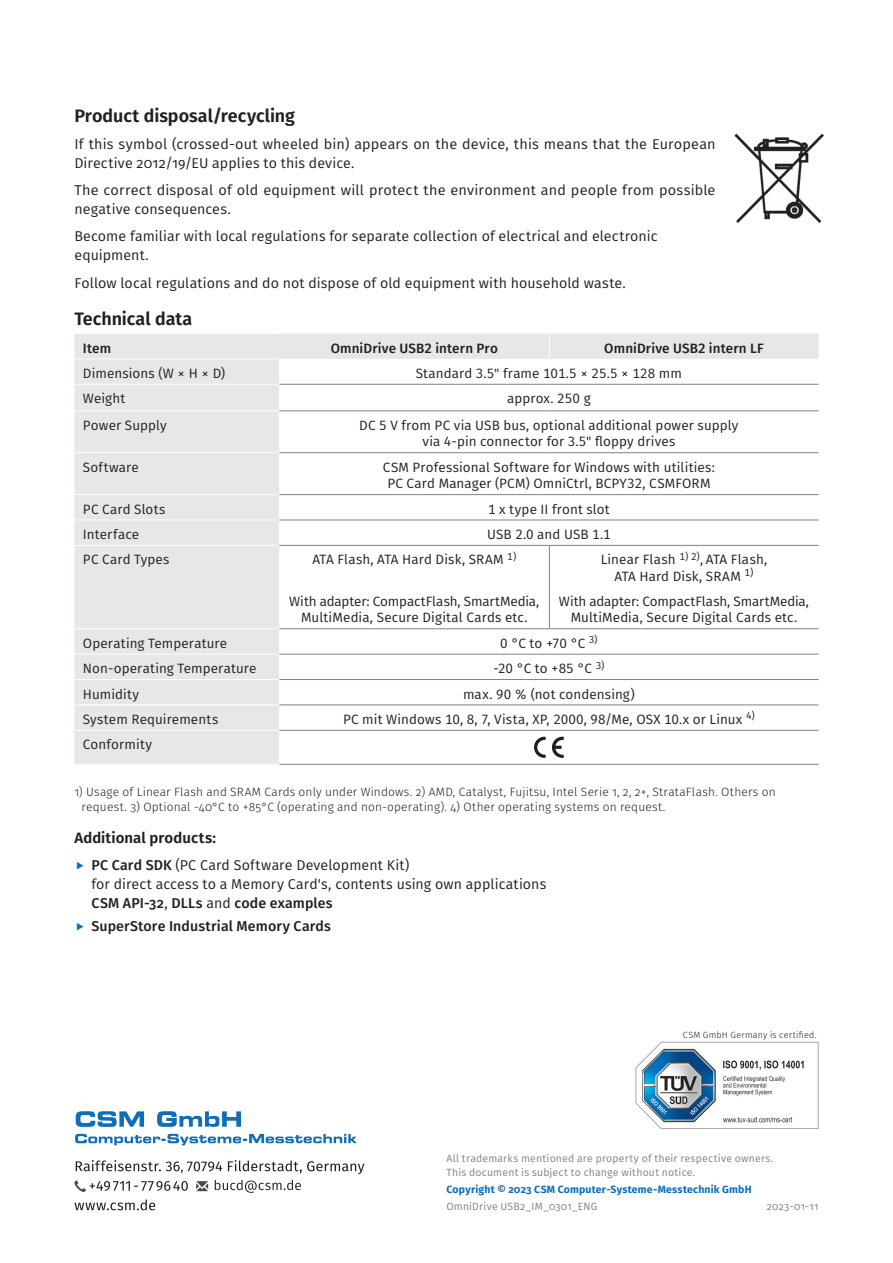
<style>
.page{position:relative;width:893px;height:1263px;background:#fff}
.page>*{position:absolute;margin:0;border:0;box-sizing:border-box;transform-origin:0 0}
.t1{font:600 18px "Fira Sans";letter-spacing:-.005em;color:#231f20}
.t2{font:600 15px "Fira Sans";letter-spacing:.005em;color:#231f20}
.Text{font:14.25px/18.8px "Fira Sans";letter-spacing:.01em;color:#231f20}
.t3{font:500 14.25px "Fira Sans";letter-spacing:.01em;color:#231f20}
.Text_Tabelle{font:13.5px/16.5px "Fira Sans";letter-spacing:.01em;color:#231f20;text-align:center}
.Headline_Tabelle{font:500 13.5px "Fira Sans";letter-spacing:.01em;color:#231f20}
.Anmerkung{font:300 12px/14.4px "Fira Sans";letter-spacing:.015em;color:#231f20}
.Copyright{font:10.5px/13.5px "Fira Sans";letter-spacing:.02em;color:#808285}
.Copyright-2{font:700 10.5px "Fira Sans";letter-spacing:.02em;color:#0f6eb8}
.Bildtext{font:300 9px "Fira Sans";letter-spacing:.025em;color:#231f20}
.s1{font-weight:500}
</style>
<div class="page">
<div style="left:74px;top:333px;width:745px;height:431px;background:#e6e7e9"></div>
<svg style="left:279px;top:359px;width:540px;height:405px"></svg>
<hr style="left:279px;top:384px;width:270px;height:1px;background:#808285">
<hr style="left:549px;top:384px;width:270px;height:1px;background:#808285">
<hr style="left:279px;top:411px;width:270px;height:1px;background:#808285">
<hr style="left:549px;top:411px;width:270px;height:1px;background:#808285">
<hr style="left:279px;top:452px;width:270px;height:1px;background:#808285">
<hr style="left:549px;top:452px;width:270px;height:1px;background:#808285">
<hr style="left:279px;top:494px;width:270px;height:1px;background:#808285">
<hr style="left:549px;top:494px;width:270px;height:1px;background:#808285">
<hr style="left:279px;top:520px;width:270px;height:1px;background:#808285">
<hr style="left:549px;top:520px;width:270px;height:1px;background:#808285">
<hr style="left:279px;top:545px;width:270px;height:1px;background:#808285">
<hr style="left:549px;top:545px;width:270px;height:1px;background:#808285">
<hr style="left:279px;top:628px;width:270px;height:1px;background:#808285">
<hr style="left:549px;top:628px;width:270px;height:1px;background:#808285">
<hr style="left:279px;top:654px;width:270px;height:1px;background:#808285">
<hr style="left:549px;top:654px;width:270px;height:1px;background:#808285">
<hr style="left:279px;top:679px;width:270px;height:1px;background:#808285">
<hr style="left:549px;top:679px;width:270px;height:1px;background:#808285">
<hr style="left:279px;top:705px;width:270px;height:1px;background:#808285">
<hr style="left:549px;top:705px;width:270px;height:1px;background:#808285">
<hr style="left:279px;top:730px;width:270px;height:1px;background:#808285">
<hr style="left:549px;top:730px;width:270px;height:1px;background:#808285">
<hr style="left:279px;top:764px;width:270px;height:1px;background:#808285">
<hr style="left:549px;top:764px;width:270px;height:1px;background:#808285">
<hr style="left:74px;top:358px;width:205px;height:1px;background:#fff">
<hr style="left:74px;top:384px;width:205px;height:1px;background:#fff">
<hr style="left:74px;top:410px;width:205px;height:1px;background:#fff">
<hr style="left:74px;top:452px;width:205px;height:1px;background:#fff">
<hr style="left:74px;top:494px;width:205px;height:1px;background:#fff">
<hr style="left:74px;top:520px;width:205px;height:1px;background:#fff">
<hr style="left:74px;top:545px;width:205px;height:1px;background:#fff">
<hr style="left:74px;top:628px;width:205px;height:1px;background:#fff">
<hr style="left:74px;top:654px;width:205px;height:1px;background:#fff">
<hr style="left:74px;top:679px;width:205px;height:1px;background:#fff">
<hr style="left:74px;top:704px;width:205px;height:1px;background:#fff">
<hr style="left:74px;top:730px;width:205px;height:1px;background:#fff">
<hr style="left:74px;top:333px;width:205px;height:1px;background:#fff">
<svg style="left:549px;top:333px;width:1px;height:26px"></svg>
<hr style="left:549px;top:545px;width:1px;height:84px;background:#808285">
<svg style="left:552px;top:737px;width:12px;height:21px"></svg>
<svg style="left:534px;top:737px;width:12px;height:21px"></svg>
<img style="left:734px;top:133px;width:90px;height:90px">
<svg style="left:635px;top:1041px;width:184px;height:88px"></svg>
<svg style="left:75px;top:1199px;width:80px;height:11px"></svg>
<svg style="left:196px;top:1181px;width:12px;height:10px"></svg>
<svg style="left:74px;top:1180px;width:114px;height:12px"></svg>
<svg style="left:76px;top:1160px;width:288px;height:14px"></svg>
<svg style="left:75px;top:1134px;width:282px;height:11px"></svg>
<svg style="left:76px;top:1111px;width:165px;height:16px"></svg>
<svg style="left:215px;top:1180px;width:86px;height:13px"></svg>
<p class="t1" style="left:74px;top:101px;width:222px">Product disposal/recycling</p>
<p class="Text" style="left:74px;top:135px;width:643px">If this symbol (crossed-out wheeled bin) appears on the device, this means that the European<br>Directive 2012/19/EU applies to this device.</p>
<p class="Text" style="left:74px;top:181px;width:643px">The correct disposal of old equipment will protect the environment and people from possible negative consequences.</p>
<p class="Text" style="left:74px;top:227px;width:585px">Become familiar with local regulations for separate collection of electrical and electronic equipment.</p>
<p class="Text" style="left:74px;top:273px;width:553px">Follow local regulations and do not dispose of old equipment with household waste.</p>
<p class="t1" style="left:74px;top:304px;width:119px">Technical data</p>
<p class="Headline_Tabelle" style="left:83px;top:337px;width:30px">Item</p>
<p class="Headline_Tabelle" style="left:331px;top:337px;width:169px">OmniDrive USB2 intern Pro</p>
<p class="Headline_Tabelle" style="left:604px;top:337px;width:161px">OmniDrive USB2 intern LF</p>
<p class="Text_Tabelle" style="left:83px;top:365px;width:144px">Dimensions (W × H × D)</p>
<p class="Text_Tabelle" style="left:416px;top:365px;width:267px">Standard 3.5" frame 101.5 × 25.5 × 128 mm</p>
<p class="Text_Tabelle" style="left:83px;top:390px;width:44px">Weight</p>
<p class="Text_Tabelle" style="left:507px;top:390px;width:85px">approx. 250 g</p>
<p class="Text_Tabelle" style="left:83px;top:417px;width:85px">Power Supply</p>
<p class="Text_Tabelle" style="left:359px;top:417px;width:381px">DC 5 V from PC via USB bus, optional additional power supply via 4-pin connector for 3.5" floppy drives</p>
<p class="Text_Tabelle" style="left:83px;top:458px;width:57px">Software</p>
<p class="Text_Tabelle" style="left:383px;top:458px;width:334px">CSM Professional Software for Windows with utilities:<br>PC Card Manager (PCM) OmniCtrl, BCPY32, CSMFORM</p>
<p class="Text_Tabelle" style="left:83px;top:500px;width:84px">PC Card Slots</p>
<p class="Text_Tabelle" style="left:488px;top:500px;width:123px">1 x type II front slot</p>
<p class="Text_Tabelle" style="left:83px;top:526px;width:58px">Interface</p>
<p class="Text_Tabelle" style="left:487px;top:526px;width:125px">USB 2.0 and USB 1.1</p>
<p class="Text_Tabelle" style="left:83px;top:551px;width:88px">PC Card Types</p>
<p class="Text_Tabelle" style="left:312px;top:551px;width:205px">ATA Flash, ATA Hard Disk, SRAM <sup>1)</sup></p>
<p class="Text_Tabelle" style="left:289px;top:593px;width:252px">With adapter: CompactFlash, SmartMedia,<br>MultiMedia, Secure Digital Cards etc.</p>
<p class="Text_Tabelle" style="left:601px;top:551px;width:168px">Linear Flash <sup>1)</sup> <sup>2)</sup>, ATA Flash,<br>ATA Hard Disk, SRAM <sup>1)</sup></p>
<p class="Text_Tabelle" style="left:559px;top:593px;width:252px">With adapter: CompactFlash, SmartMedia,<br>MultiMedia, Secure Digital Cards etc.</p>
<p class="Text_Tabelle" style="left:83px;top:634px;width:146px">Operating Temperature</p>
<p class="Text_Tabelle" style="left:500px;top:634px;width:99px">0 °C to +70 °C <sup>3)</sup></p>
<p class="Text_Tabelle" style="left:83px;top:660px;width:175px">Non-operating Temperature</p>
<p class="Text_Tabelle" style="left:493px;top:660px;width:112px">-20 °C to +85 °C <sup>3)</sup></p>
<p class="Text_Tabelle" style="left:83px;top:685px;width:58px">Humidity</p>
<p class="Text_Tabelle" style="left:463px;top:685px;width:173px">max. 90 % (not condensing)</p>
<p class="Text_Tabelle" style="left:83px;top:711px;width:137px">System Requirements</p>
<p class="Text_Tabelle" style="left:343px;top:711px;width:413px">PC mit Windows 10, 8, 7, Vista, XP, 2000, 98/Me, OSX 10.x or Linux <sup>4)</sup></p>
<p class="Text_Tabelle" style="left:83px;top:736px;width:71px">Conformity</p>
<p class="Anmerkung" style="left:82px;top:785px;width:696px;text-indent:-7px">1) Usage of Linear Flash and SRAM Cards only under Windows. 2) AMD, Catalyst, Fujitsu, Intel Serie 1, 2, 2+, StrataFlash. Others on request. 3) Optional -40°C to +85°C (operating and non-operating). 4) Other operating systems on request.</p>
<p class="t2" style="left:74px;top:825px;width:143px">Additional products:</p>
<p class="Text" style="left:91px;top:855px;width:456px"><span class="s1">PC Card SDK</span> (PC Card Software Development Kit)<br>for direct access to a Memory Card's, contents using own applications<br><span class="s1">CSM API-32</span>, <span class="s1">DLLs</span> and <span class="s1">code examples</span></p>
<p class="t3" style="left:91px;top:914px;width:241px">SuperStore Industrial Memory Cards</p>
<p class="Bildtext" style="left:683px;top:1028px;width:135px">CSM GmbH Germany is certified.</p>
<p class="Copyright" style="left:446px;top:1151px;width:328px">All trademarks mentioned are property of their respective owners.<br>This document is subject to change without notice.</p>
<p class="Copyright-2" style="left:446px;top:1180px;width:307px">Copyright © 2023 CSM Computer-Systeme-Messtechnik GmbH</p>
<p class="Copyright" style="left:446px;top:1200px;width:153px">OmniDrive USB2_IM_0301_ENG</p>
<p class="Copyright" style="left:767px;top:1200px;width:53px">2023-01-11</p>
</div>
